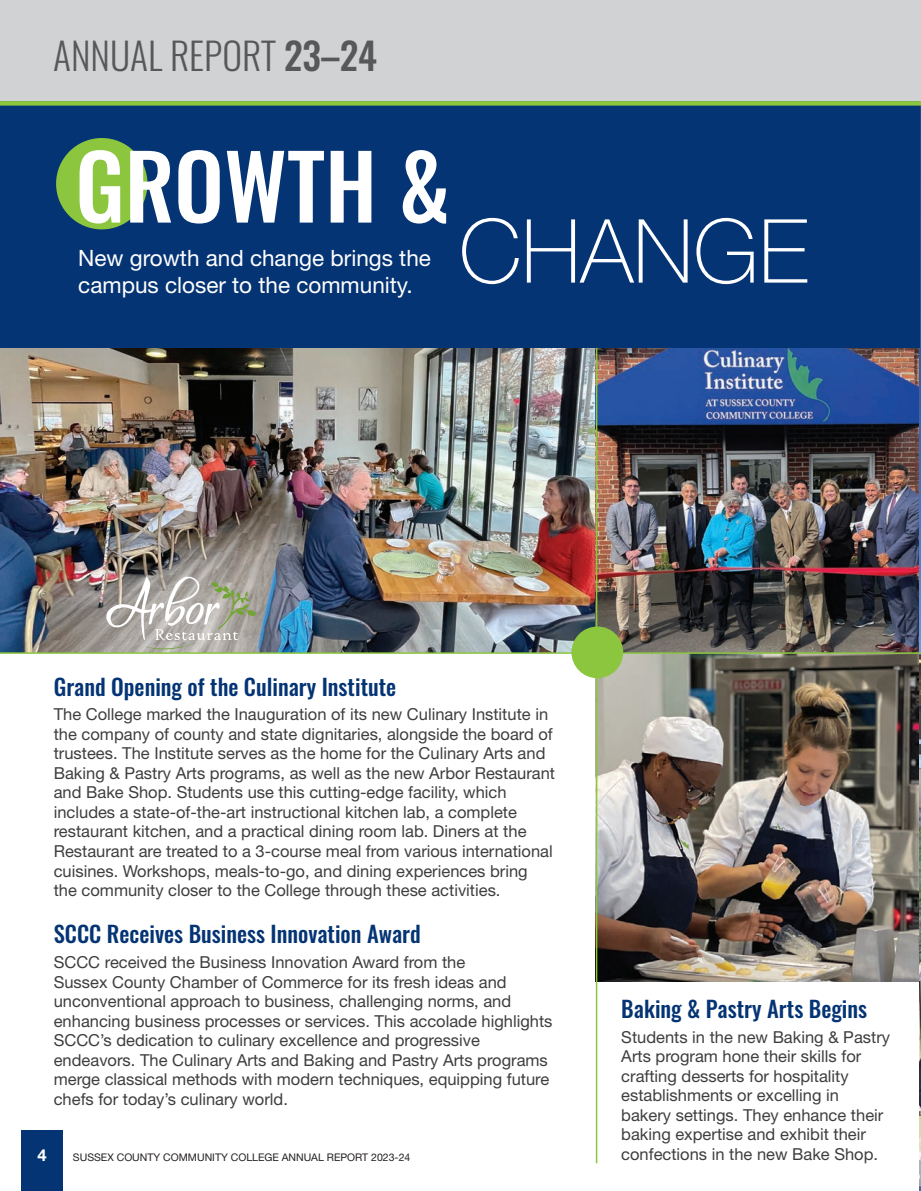
<style>
.page{position:relative;width:921px;height:1191px;background:#fff}
.page>*{position:absolute;margin:0;border:0;box-sizing:border-box;transform-origin:0 0}
.Heading_Sub{font:500 88.5px "Oswald";color:#fff}
.Heading_Sub-2{font:100 88.5px "Helvetica Neue LT Std";color:#fff}
.Heading_24_pt{font:300 37.5px "Oswald";color:#57585a}
.t1{font:600 37.5px "Oswald";color:#57585a}
.Body_Text{font:500 22.5px "Oswald";color:#053474}
.Heading_Sub-3{font:22.5px/27px "Helvetica Neue LT Std";color:#fff}
.Sub_Heading{font:500 22.5px "Oswald";color:#053474}
.Body_Text-2{font:16.5px/19.5px "Helvetica Neue LT Std";color:#3e3e3f}
.t2{font:700 16.5px "Helvetica Neue LT Std";color:#fff}
.t3{font:10.5px "Helvetica Neue LT Std";color:#231f20}
.s1{font-weight:500}
</style>
<div class="page">
<div style="left:22px;top:1130px;width:41px;height:61px;background:#053474"></div>
<img style="left:0;top:348px;width:595px;height:304px">
<img style="left:595px;top:348px;width:324px;height:304px">
<img style="left:919px;top:106px;width:2px;height:546px">
<div style="left:0;top:0;width:921px;height:103px;background:#d1d2d4"></div>
<div style="left:0;top:101px;width:920px;height:247px;background:#053474"></div>
<div style="left:0;top:101px;width:921px;height:5px;background:#8bc63e"></div>
<div style="left:56px;top:138px;width:91px;height:91px;background:#8bc63e;border-radius:50%"></div>
<img style="left:595px;top:654px;width:326px;height:327px">
<img style="left:919px;top:981px;width:2px;height:207px">
<div style="left:571px;top:626px;width:52px;height:52px;background:#8bc63e;border-radius:50%"></div>
<hr style="left:0;top:652px;width:921px;height:2px;background:#8bc63e">
<hr style="left:596px;top:348px;width:1px;height:815px;background:#8bc63e">
<svg style="left:106px;top:576px;width:150px;height:73px"></svg>
<p class="Heading_24_pt" style="left:53px;top:22px;width:325px">ANNUAL REPORT <span class="s1">23–24</span></p>
<h2 class="t1" style="left:194px;top:36px;width:98px">EPORT</h2>
<p class="Heading_Sub" style="left:75px;top:140px;width:376px">GROWTH &amp;</p>
<p class="Heading_Sub-3" style="left:78px;top:245px;width:354px">New growth and change brings the campus closer to the community.</p>
<p class="Heading_Sub-2" style="left:459px;top:200px;width:351px">CHANGE</p>
<p class="Sub_Heading" style="left:54px;top:674px;width:344px">Grand Opening of the Culinary Institute</p>
<p class="Body_Text-2" style="left:54px;top:704px;width:503px">The College marked the Inauguration of its new Culinary Institute in the company of county and state dignitaries, alongside the board of trustees. The Institute serves as the home for the Culinary Arts and Baking &amp; Pastry Arts programs, as well as the new Arbor Restaurant and Bake Shop. Students use this cutting-edge facility, which includes a state-of-the-art instructional kitchen lab, a complete restaurant kitchen, and a practical dining room lab. Diners at the Restaurant are treated to a 3-course meal from various international cuisines. Workshops, meals-to-go, and dining experiences bring<br>the community closer to the College through these activities.</p>
<p class="Body_Text" style="left:54px;top:922px;width:368px">SCCC Receives Business Innovation Award</p>
<p class="Body_Text-2" style="left:54px;top:952px;width:500px">SCCC received the Business Innovation Award from the<br>Sussex County Chamber of Commerce for its fresh ideas and unconventional approach to business, challenging norms, and enhancing business processes or services. This accolade highlights SCCC’s dedication to culinary excellence and progressive endeavors. The Culinary Arts and Baking and Pastry Arts programs merge classical methods with modern techniques, equipping future chefs for today’s culinary world.</p>
<p class="t2" style="left:38px;top:1144px;width:11px">4</p>
<p class="t3" style="left:73px;top:1150px;width:339px">SUSSEX COUNTY COMMUNITY COLLEGE ANNUAL REPORT 2023-24</p>
<p class="Body_Text" style="left:621px;top:996px;width:247px">Baking &amp; Pastry Arts Begins</p>
<p class="Body_Text-2" style="left:621px;top:1026px;width:270px">Students in the new Baking &amp; Pastry Arts program hone their skills for crafting desserts for hospitality establishments or excelling in bakery settings. They enhance their baking expertise and exhibit their confections in the new Bake Shop.</p>
</div>
